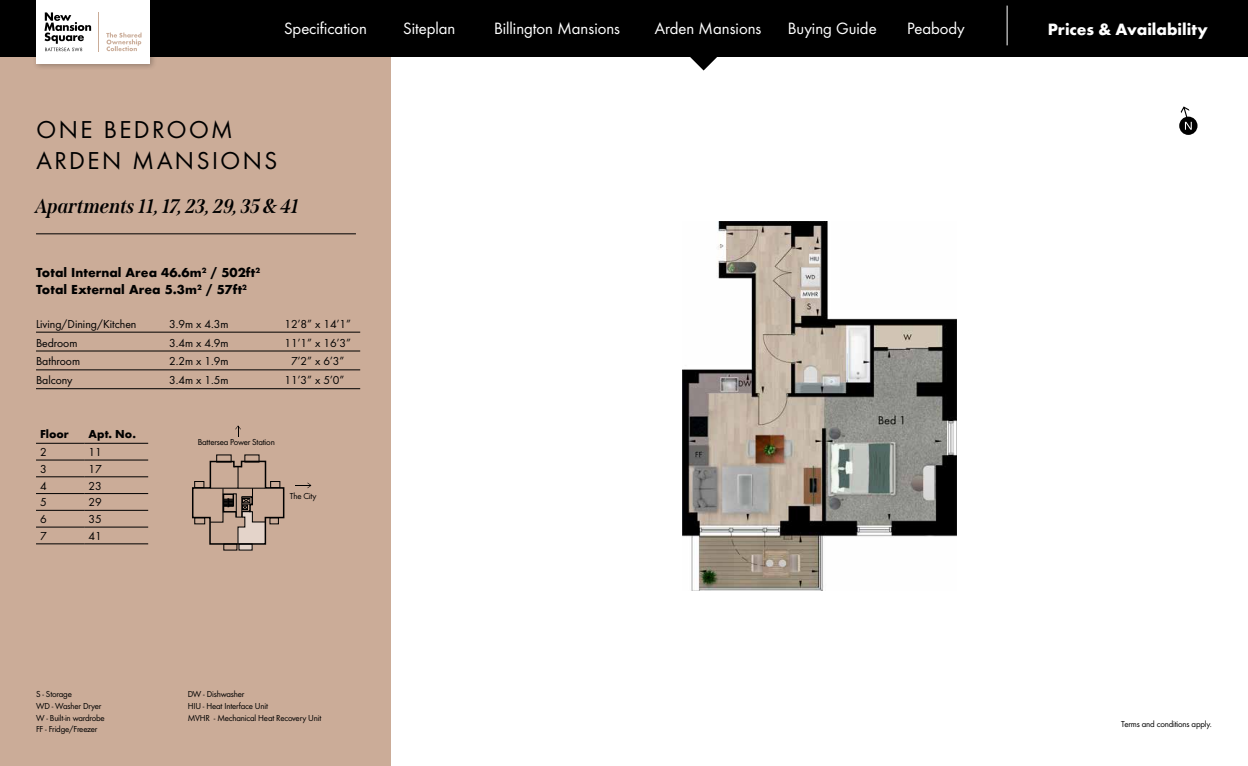
<style>
.page{position:relative;width:1248px;height:766px;background:#fff}
.page>*{position:absolute;margin:0;border:0;box-sizing:border-box;transform-origin:0 0}
.t1{font:25.4px/31.7px "Futura Boo";letter-spacing:.1em;color:#000}
.t2{font:italic 700 20px "Span";color:#000}
.t3{font:17px "Futura Boo";color:#fff}
.t4{font:700 17px "Futura";color:#fff}
.t5{font:12px "Futura Boo";color:#000}
.t6{font:700 12px/17.8px "Futura";color:#000}
.t7{font:700 12px "Futura";color:#000}
.t8{font:9px/11.8px "Futura Boo";letter-spacing:-.02em;color:#000}
</style>
<div class="page">
<div style="left:0;top:45px;width:390px;height:720px;background:#cbac98"></div>
<hr style="left:36px;top:332px;width:324px;height:1px;background:#000">
<hr style="left:36px;top:351px;width:324px;height:1px;background:#000">
<hr style="left:36px;top:369px;width:324px;height:1px;background:#000">
<hr style="left:36px;top:388px;width:324px;height:1px;background:#000">
<hr style="left:36px;top:443px;width:49px;height:1px;background:#000">
<hr style="left:85px;top:443px;width:63px;height:1px;background:#000">
<hr style="left:36px;top:459px;width:49px;height:1px;background:#000">
<hr style="left:85px;top:459px;width:63px;height:1px;background:#000">
<hr style="left:36px;top:476px;width:49px;height:1px;background:#000">
<hr style="left:85px;top:476px;width:63px;height:1px;background:#000">
<hr style="left:36px;top:493px;width:49px;height:1px;background:#000">
<hr style="left:85px;top:493px;width:63px;height:1px;background:#000">
<hr style="left:36px;top:510px;width:49px;height:1px;background:#000">
<hr style="left:85px;top:510px;width:63px;height:1px;background:#000">
<hr style="left:36px;top:526px;width:49px;height:1px;background:#000">
<hr style="left:85px;top:526px;width:63px;height:1px;background:#000">
<hr style="left:36px;top:543px;width:49px;height:1px;background:#000">
<hr style="left:85px;top:543px;width:63px;height:1px;background:#000">
<img style="left:682px;top:221px;width:274px;height:369px">
<div style="left:1179px;top:117px;width:18px;height:18px;background:#000;border-radius:50%"></div>
<svg style="left:1180px;top:106px;width:11px;height:24px"></svg>
<hr style="left:36px;top:233px;width:320px;height:1px;background:#000">
<svg style="left:192px;top:460px;width:93px;height:90px"></svg>
<div style="left:216px;top:454px;width:15px;height:8px;border:1px solid #000"></div>
<div style="left:194px;top:481px;width:10px;height:6px;border:1px solid #000"></div>
<div style="left:270px;top:481px;width:10px;height:6px;border:1px solid #000"></div>
<div style="left:270px;top:517px;width:8px;height:7px;border:1px solid #000"></div>
<div style="left:194px;top:517px;width:11px;height:7px;border:1px solid #000"></div>
<div style="left:223px;top:543px;width:14px;height:7px;border:1px solid #000"></div>
<div style="left:239px;top:543px;width:13px;height:7px;border:1px solid #000"></div>
<div style="left:244px;top:454px;width:15px;height:8px;border:1px solid #000"></div>
<div style="left:0;top:0;width:1247px;height:57px;background:#000"></div>
<hr style="left:1006px;top:6px;width:1px;height:39px;background:#fff">
<svg style="left:690px;top:57px;width:27px;height:13px"></svg>
<div style="left:33px;top:0;width:124px;height:71px;background:#000;opacity:.25"></div>
<div style="left:36px;top:0;width:113px;height:63px;background:#fff"></div>
<svg style="left:44px;top:12px;width:47px;height:39px"></svg>
<svg style="left:106px;top:32px;width:35px;height:19px"></svg>
<hr style="left:99px;top:12px;width:1px;height:39px;background:#caac98">
<svg style="left:235px;top:425px;width:6px;height:12px"></svg>
<svg style="left:295px;top:482px;width:16px;height:6px"></svg>
<h3 class="t3" style="left:284px;top:17px;width:84px">Specification</h3>
<h3 class="t3" style="left:403px;top:17px;width:54px">Siteplan</h3>
<h3 class="t3" style="left:494px;top:17px;width:128px">Billington Mansions</h3>
<h3 class="t3" style="left:655px;top:17px;width:108px">Arden Mansions</h3>
<h3 class="t3" style="left:787px;top:17px;width:90px">Buying Guide</h3>
<h3 class="t3" style="left:907px;top:17px;width:59px">Peabody</h3>
<h3 class="t4" style="left:1047px;top:17px;width:161px">Prices &amp; Availability</h3>
<h1 class="t1" style="left:36px;top:112px;width:242px">ONE BEDROOM<br>ARDEN MANSIONS</h1>
<h2 class="t2" style="left:36px;top:194px;width:265px">Apartments 11, 17, 23, 29, 35 &amp; 41</h2>
<h3 class="t6" style="left:36px;top:263px;width:225px">Total Internal Area 46.6m<sup>2</sup> / 502ft<sup>2<br></sup>Total External Area 5.3m<sup>2</sup> / 57ft<sup>2</sup></h3>
<h3 class="t5" style="left:36px;top:315px;width:102px">Living/Dining/Kitchen</h3>
<h3 class="t5" style="left:169px;top:315px;width:61px">3.9m x 4.3m</h3>
<h3 class="t5" style="left:284px;top:315px;width:68px">12’8” x 14’1”</h3>
<h3 class="t5" style="left:36px;top:334px;width:43px">Bedroom</h3>
<h3 class="t5" style="left:169px;top:334px;width:61px">3.4m x 4.9m</h3>
<h3 class="t5" style="left:284px;top:334px;width:68px">11’1” x 16’3”</h3>
<h3 class="t5" style="left:36px;top:353px;width:46px">Bathroom</h3>
<h3 class="t5" style="left:169px;top:353px;width:61px">2.2m x 1.9m</h3>
<h3 class="t5" style="left:291px;top:353px;width:55px">7’2” x 6’3”</h3>
<h3 class="t5" style="left:36px;top:372px;width:38px">Balcony</h3>
<h3 class="t5" style="left:169px;top:372px;width:61px">3.4m x 1.5m</h3>
<h3 class="t5" style="left:284px;top:372px;width:61px">11’3” x 5’0”</h3>
<h3 class="t7" style="left:40px;top:425px;width:30px">Floor</h3>
<h3 class="t7" style="left:89px;top:425px;width:49px">Apt. No.</h3>
<h3 class="t5" style="left:40px;top:443px;width:8px">2</h3>
<h3 class="t5" style="left:89px;top:443px;width:15px">11</h3>
<h3 class="t5" style="left:40px;top:460px;width:8px">3</h3>
<h3 class="t5" style="left:89px;top:460px;width:15px">17</h3>
<h3 class="t5" style="left:40px;top:477px;width:8px">4</h3>
<h3 class="t5" style="left:89px;top:477px;width:15px">23</h3>
<h3 class="t5" style="left:40px;top:494px;width:8px">5</h3>
<h3 class="t5" style="left:89px;top:494px;width:15px">29</h3>
<h3 class="t5" style="left:40px;top:510px;width:8px">6</h3>
<h3 class="t5" style="left:89px;top:510px;width:15px">35</h3>
<h3 class="t5" style="left:40px;top:527px;width:8px">7</h3>
<h3 class="t5" style="left:89px;top:527px;width:15px">41</h3>
<p class="t8" style="left:198px;top:435px;width:79px">Battersea Power Station</p>
<p class="t8" style="left:290px;top:490px;width:28px">The City</p>
<p class="t8" style="left:36px;top:687px;width:70px">S - Storage<br>WD - Washer Dryer<br>W - Built-in wardrobe<br>FF - Fridge/Freezer</p>
<p class="t8" style="left:188px;top:687px;width:135px">DW - Dishwasher<br>HIU - Heat Interface Unit<br>MVHR - Mechanical Heat Recovery Unit</p>
<p class="t8" style="left:1121px;top:717px;width:92px">Terms and conditions apply.</p>
</div>
